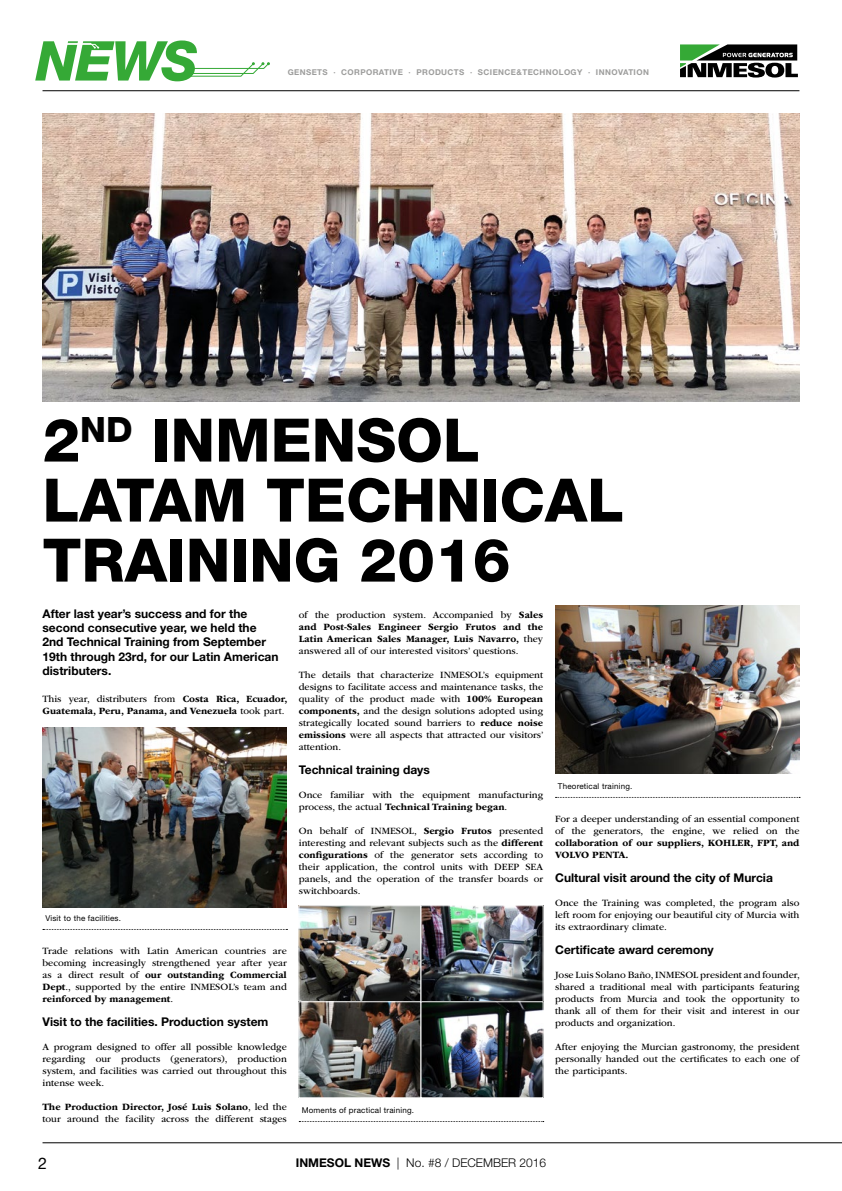
<style>
.page{position:relative;width:842px;height:1191px;background:#fff}
.page>*{position:absolute;margin:0;border:0;box-sizing:border-box;transform-origin:0 0}
.t1{font:800 60px/60px "Helvetica Neue LT Std";color:#000}
.t2{font:italic 800 54.9px "Helvetica Neue LT Std";color:#35a936}
.t3{font:16px "Helvetica Neue LT Std";color:#000}
.t4{font:700 12px/14.4px "Helvetica Neue LT Std";color:#000}
.t5{font:300 12px "Helvetica Neue LT Std";color:#000}
.t6{font:10px/12px "ITC Garamond Std";color:#000;text-align:justify}
.t7{font:700 10px/12px "ITC Garamond Std";color:#000}
.t8{font:8px "Helvetica Neue LT Std";letter-spacing:.025em;color:#000}
.t9{font:700 8px "Helvetica Neue LT Std";letter-spacing:.05em;color:#9d9d9c}
.s1{font-weight:400}
.s2{font-weight:700}
</style>
<div class="page">
<hr style="left:43px;top:1142px;width:799px;height:1px;background:#000">
<hr style="left:43px;top:90px;width:756px;height:1px;background:#000">
<svg style="left:166px;top:62px;width:104px;height:15px"></svg>
<svg style="left:680px;top:44px;width:118px;height:34px"></svg>
<svg style="left:555px;top:797px;width:245px;height:1px"></svg>
<svg style="left:299px;top:1121px;width:245px;height:1px"></svg>
<svg style="left:43px;top:929px;width:244px;height:1px"></svg>
<img style="left:43px;top:113px;width:756px;height:288px">
<img style="left:300px;top:907px;width:119px;height:93px">
<div style="left:298px;top:905px;width:123px;height:97px;border:1px solid #fff"></div>
<img style="left:300px;top:1003px;width:119px;height:93px">
<div style="left:298px;top:1001px;width:123px;height:97px;border:1px solid #fff"></div>
<img style="left:422px;top:907px;width:120px;height:93px">
<div style="left:420px;top:905px;width:124px;height:97px;border:1px solid #fff"></div>
<img style="left:422px;top:1003px;width:120px;height:93px">
<div style="left:420px;top:1001px;width:124px;height:97px;border:1px solid #fff"></div>
<img style="left:555px;top:605px;width:244px;height:168px">
<img style="left:43px;top:727px;width:244px;height:180px">
<h2 class="t2" style="left:36px;top:28px;width:163px">NEWS</h2>
<p class="t9" style="left:288px;top:68px;width:363px">GENSETS · CORPORATIVE · PRODUCTS · SCIENCE&amp;TECHNOLOGY · INNOVATION</p>
<h1 class="t1" style="left:43px;top:410px;width:583px">2<sup>ND</sup> INMENSOL<br>LATAM TECHNICAL<br>TRAINING 2016</h1>
<p class="t4" style="left:43px;top:606px;width:238px">After last year’s success and for the second consecutive year, we held the 2nd Technical Training from September 19th through 23rd, for our Latin American distributers.</p>
<p class="t7" style="left:43px;top:692px;width:246px"><span class="s1">This year, distributers from</span> Costa Rica, Ecuador,<br>Guatemala, Peru, Panama, and Venezuela <span class="s1">took part.</span></p>
<p class="t8" style="left:45px;top:913px;width:77px">Visit to the facilities.</p>
<p class="t6" style="left:43px;top:944px;width:246px">Trade relations with Latin American countries are becoming increasingly strengthened year after year as a direct result of <span class="s2">our outstanding Commercial Dept</span>., supported by the entire INMESOL’s team and <span class="s2">reinforced by management</span>.</p>
<p class="t4" style="left:43px;top:1014px;width:227px">Visit to the facilities. Production system</p>
<p class="t6" style="left:43px;top:1040px;width:246px">A program designed to offer all possible knowledge regarding our products (generators), production system, and facilities was carried out throughout this intense week.</p>
<p class="t6" style="left:43px;top:1100px;width:246px"><span class="s2">The Production Director, José Luis Solano</span>, led the tour around the facility across the different stages</p>
<p class="t6" style="left:299px;top:608px;width:246px">of the production system. Accompanied by <span class="s2">Sales and Post-Sales Engineer Sergio Frutos and the Latin American Sales Manager, Luis Navarro,</span> they answered all of our interested visitors’ questions.</p>
<p class="t6" style="left:299px;top:668px;width:246px">The details that characterize INMESOL’s equipment designs to facilitate access and maintenance tasks, the quality of the product made with <span class="s2">100% European components,</span> and the design solutions adopted using strategically located sound barriers to <span class="s2">reduce noise emissions</span> were all aspects that attracted our visitors’ attention.</p>
<p class="t4" style="left:299px;top:762px;width:133px">Technical training days</p>
<p class="t6" style="left:299px;top:788px;width:246px">Once familiar with the equipment manufacturing process, the actual <span class="s2">Technical Training began</span>.</p>
<p class="t6" style="left:299px;top:824px;width:246px">On behalf of INMESOL, <span class="s2">Sergio Frutos</span> presented interesting and relevant subjects such as the <span class="s2">different configurations</span> of the generator sets according to their application, the control units with DEEP SEA panels, and the operation of the transfer boards or switchboards.</p>
<p class="t8" style="left:558px;top:781px;width:76px">Theoretical training.</p>
<p class="t6" style="left:555px;top:812px;width:246px">For a deeper understanding of an essential component of the generators, the engine, we relied on the</p>
<p class="t7" style="left:555px;top:836px;width:246px">collaboration of our suppliers, KOHLER, FPT, and<br>VOLVO PENTA.</p>
<p class="t4" style="left:555px;top:870px;width:219px">Cultural visit around the city of Murcia</p>
<p class="t6" style="left:555px;top:896px;width:246px">Once the Training was completed, the program also left room for enjoying our beautiful city of Murcia with its extraordinary climate.</p>
<p class="t4" style="left:555px;top:942px;width:160px">Certificate award ceremony</p>
<p class="t6" style="left:555px;top:968px;width:246px">Jose Luis Solano Baño, INMESOL president and founder, shared a traditional meal with participants featuring products from Murcia and took the opportunity to thank all of them for their visit and interest in our products and organization.</p>
<p class="t6" style="left:555px;top:1040px;width:246px">After enjoying the Murcian gastronomy, the president personally handed out the certificates to each one of the participants.</p>
<p class="t8" style="left:302px;top:1105px;width:114px">Moments of practical training.</p>
<h3 class="t3" style="left:38px;top:1153px;width:10px">2</h3>
<p class="t5" style="left:296px;top:1155px;width:252px"><span class="s2">INMESOL NEWS</span> | No. #8 / DECEMBER 2016</p>
</div>
